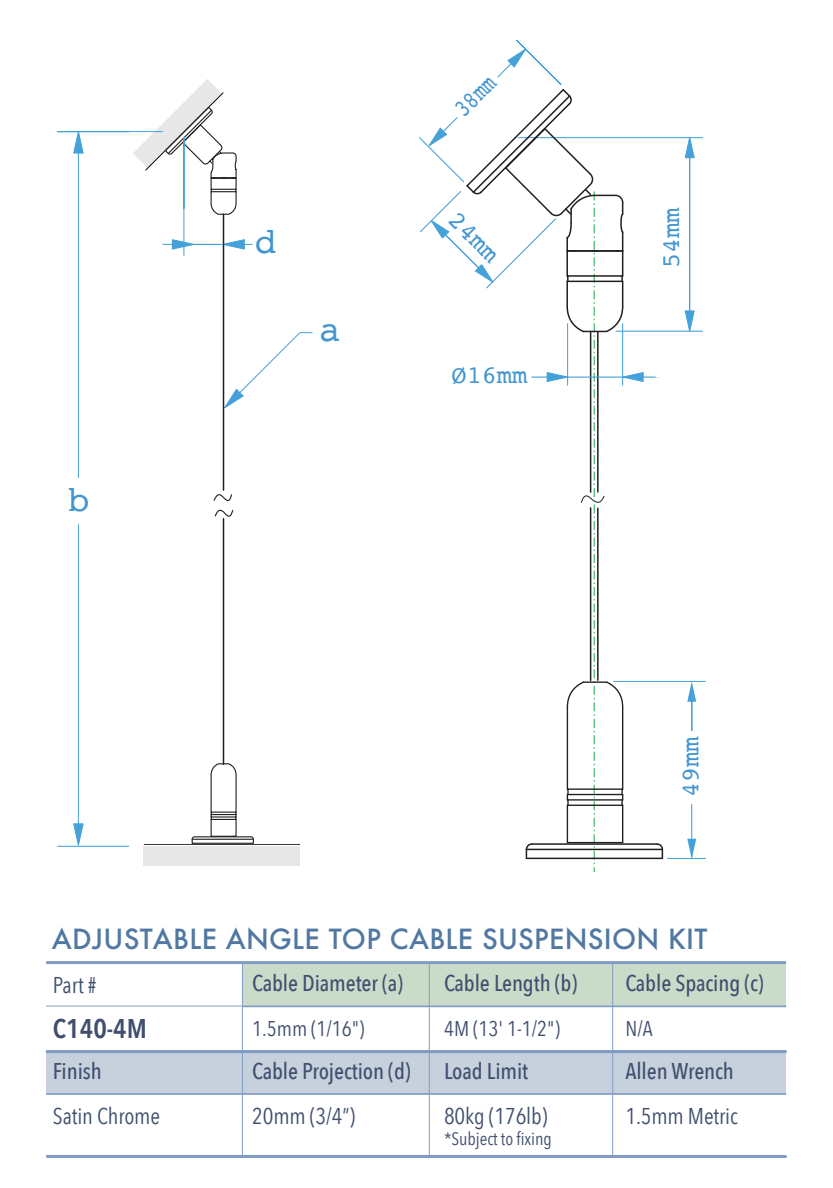
<style>
.page{position:relative;width:833px;height:1188px;background:#fff}
.page>*{position:absolute;margin:0;border:0;box-sizing:border-box;transform-origin:0 0}
.t1{font:36px "Courier";color:#4295d1}
.t2{font:500 27px "Futura";letter-spacing:.01em;color:#5078a2}
.t3{font:600 27px "Avenir Next Condensed";color:#404f6e}
.t4{font:25.2px "Courier";color:#4295d1}
.t5{font:25.2px "Courier";color:#4295d1;scale:.78 1}
.t6{font:500 22.8px "Avenir Next Condensed";letter-spacing:-.005em;color:#404f6e}
.t7{font:22.8px "Avenir Next Condensed";letter-spacing:-.005em;color:#404f6e}
.t8{font:21.3px "Avenir Next Condensed";color:#404f6e}
.t9{font:18px "Avenir Next Condensed";letter-spacing:-.005em;color:#404f6e}
</style>
<div class="page">
<svg style="left:191px;top:763px;width:63px;height:81px"></svg>
<hr style="left:192px;top:839px;width:61px;height:1px;background:#231f20">
<svg style="left:133px;top:79px;width:104px;height:137px"></svg>
<div style="left:46px;top:1051px;width:739px;height:42px;background:#c7d1dd"></div>
<div style="left:243px;top:963px;width:542px;height:42px;background:#cbdbc9"></div>
<hr style="left:46px;top:961px;width:740px;height:3px;background:#819cc4">
<hr style="left:46px;top:1006px;width:740px;height:1px;background:#819cc4">
<hr style="left:242px;top:963px;width:1px;height:193px;background:#819cc4">
<hr style="left:429px;top:963px;width:1px;height:193px;background:#819cc4">
<hr style="left:46px;top:1050px;width:740px;height:3px;background:#819cc4">
<hr style="left:46px;top:1093px;width:740px;height:1px;background:#819cc4">
<hr style="left:46px;top:1094px;width:740px;height:1px;background:#819cc4">
<hr style="left:46px;top:1155px;width:740px;height:3px;background:#819cc4">
<hr style="left:57px;top:846px;width:72px;height:1px;background:#45a1d9">
<hr style="left:184px;top:137px;width:1px;height:119px;background:#45a1d9">
<hr style="left:57px;top:131px;width:106px;height:1px;background:#45a1d9">
<hr style="left:78px;top:144px;width:1px;height:334px;background:#45a1d9">
<svg style="left:74px;top:132px;width:9px;height:21px"></svg>
<hr style="left:78px;top:524px;width:1px;height:308px;background:#45a1d9">
<svg style="left:74px;top:824px;width:9px;height:22px"></svg>
<svg style="left:224px;top:332px;width:89px;height:76px"></svg>
<svg style="left:222px;top:240px;width:22px;height:9px"></svg>
<hr style="left:162px;top:244px;width:91px;height:1px;background:#45a1d9">
<svg style="left:172px;top:240px;width:22px;height:9px"></svg>
<hr style="left:612px;top:963px;width:1px;height:193px;background:#819cc4">
<hr style="left:223px;top:214px;width:1px;height:276px;background:#231f20">
<svg style="left:213px;top:494px;width:19px;height:8px"></svg>
<svg style="left:214px;top:509px;width:20px;height:8px"></svg>
<hr style="left:223px;top:519px;width:1px;height:245px;background:#231f20">
<svg style="left:685px;top:138px;width:9px;height:20px"></svg>
<hr style="left:689px;top:154px;width:1px;height:170px;background:#45a1d9">
<svg style="left:685px;top:311px;width:9px;height:20px"></svg>
<hr style="left:613px;top:681px;width:92px;height:1px;background:#45a1d9">
<hr style="left:667px;top:858px;width:38px;height:1px;background:#45a1d9">
<hr style="left:691px;top:804px;width:1px;height:53px;background:#45a1d9">
<hr style="left:691px;top:692px;width:1px;height:39px;background:#45a1d9">
<svg style="left:687px;top:839px;width:9px;height:20px"></svg>
<svg style="left:687px;top:682px;width:9px;height:20px"></svg>
<hr style="left:518px;top:137px;width:184px;height:1px;background:#45a1d9">
<hr style="left:615px;top:331px;width:87px;height:1px;background:#45a1d9">
<hr style="left:144px;top:844px;width:156px;height:1px;background:#363739">
<div style="left:144px;top:846px;width:156px;height:20px;background:#e6e7e6"></div>
<hr style="left:561px;top:377px;width:94px;height:1px;background:#45a1d9">
<hr style="left:526px;top:858px;width:136px;height:1px;background:#231f20">
<hr style="left:526px;top:849px;width:136px;height:1px;background:#231f20">
<hr style="left:531px;top:843px;width:126px;height:2px;background:#231f20">
<svg style="left:419px;top:40px;width:224px;height:832px"></svg>
<svg style="left:655px;top:843px;width:8px;height:15px"></svg>
<h1 class="t1" style="left:68px;top:472px;width:23px">b</h1>
<h1 class="t1" style="left:255px;top:213px;width:23px">d</h1>
<h1 class="t1" style="left:319px;top:302px;width:23px">a</h1>
<p class="t5" style="left:444px;top:98px;width:62px;rotate:-45deg">38mm</p>
<p class="t4" style="left:466px;top:202px;width:62px;rotate:45deg">24mm</p>
<p class="t4" style="left:651px;top:268px;width:62px;rotate:-90deg">54mm</p>
<p class="t4" style="left:451px;top:356px;width:77px">Ø16mm</p>
<p class="t4" style="left:671px;top:797px;width:62px;rotate:-90deg">49mm</p>
<p class="t2" style="left:52px;top:921px;width:657px">ADJUSTABLE ANGLE TOP CABLE SUSPENSION KIT</p>
<p class="t6" style="left:252px;top:969px;width:152px">Cable Diameter (a)</p>
<p class="t8" style="left:252px;top:1011px;width:114px">1.5mm (1/16")</p>
<p class="t6" style="left:444px;top:969px;width:135px">Cable Length (b)</p>
<p class="t8" style="left:444px;top:1011px;width:117px">4M (13' 1-1/2")</p>
<p class="t6" style="left:625px;top:969px;width:140px">Cable Spacing (c)</p>
<p class="t8" style="left:625px;top:1011px;width:29px">N/A</p>
<p class="t6" style="left:625px;top:1057px;width:110px">Allen Wrench</p>
<p class="t7" style="left:625px;top:1096px;width:114px">1.5mm Metric</p>
<p class="t7" style="left:53px;top:966px;width:45px">Part #</p>
<p class="t3" style="left:53px;top:1005px;width:95px">C140-4M</p>
<p class="t6" style="left:53px;top:1057px;width:50px">Finish</p>
<p class="t6" style="left:252px;top:1057px;width:160px">Cable Projection (d)</p>
<p class="t7" style="left:53px;top:1096px;width:109px">Satin Chrome</p>
<p class="t7" style="left:252px;top:1096px;width:104px">20mm (3/4”)</p>
<p class="t6" style="left:444px;top:1057px;width:86px">Load Limit</p>
<p class="t7" style="left:444px;top:1096px;width:105px">80kg (176lb)</p>
<p class="t9" style="left:444px;top:1123px;width:109px">*Subject to fixing</p>
</div>
